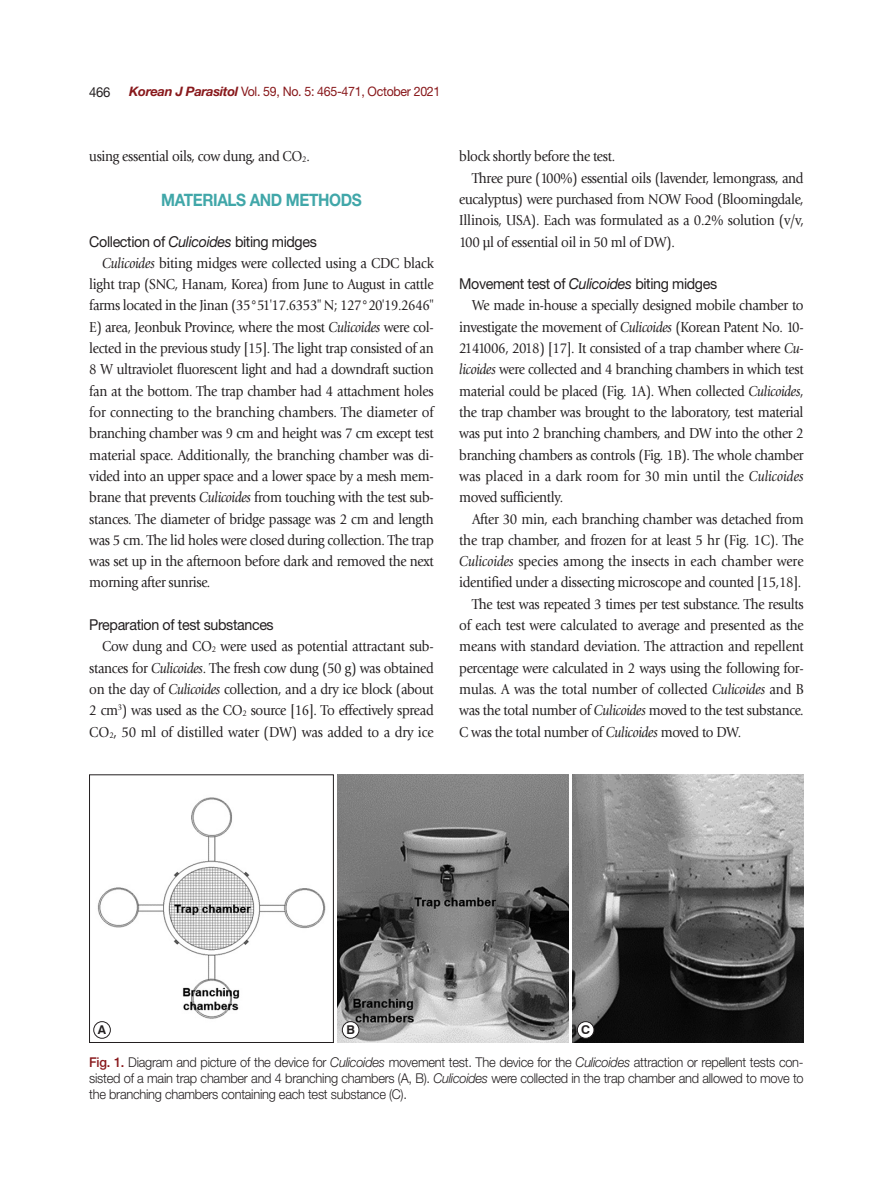
<style>
.page{position:relative;width:893px;height:1191px;background:#fff}
.page>*{position:absolute;margin:0;border:0;box-sizing:border-box;transform-origin:0 0}
.본문_대제목{font:700 17.1px "Helvetica Neue LT Std";letter-spacing:-.025em;color:#41a7a9;scale:.9 1}
.본문{font:15px/21.3px "Giovanni Std";letter-spacing:-.025em;color:#231f20;text-align:justify;scale:.9 1}
.본문_중제목{font:15px "Helvetica Neue LT Std";letter-spacing:-.025em;color:#231f20;scale:.95 1}
.하시라{font:13.8px "Helvetica Neue LT Std";color:#231f20;scale:.95 1}
.표_제목__그림_설명{font:300 13.5px/16.2px "Helvetica Neue LT Std";letter-spacing:-.02em;color:#231f20;text-align:justify;scale:.95 1}
.하시라-2{font:13.05px "Helvetica Neue LT Std";letter-spacing:-.025em;color:#88181b;scale:.95 1}
.t1{font:700 12.15px "Swiss 721 BT";color:#231f20}
.s1{font-weight:700;font-style:italic}
.s2{font-size:8.7px}
.s3{font-style:italic}
.s4{font-family:"Minion Pro"}
.s5{font-weight:500;color:#88181b}
</style>
<div class="page">
<img style="left:93px;top:797px;width:233px;height:242px">
<div style="left:89px;top:774px;width:245px;height:268px;border:1px solid #231f20"></div>
<img style="left:338px;top:774px;width:231px;height:268px">
<img style="left:573px;top:774px;width:231px;height:268px">
<div style="left:94px;top:1021px;width:16px;height:17px;background:#fff;border-radius:50%"></div>
<div style="left:94px;top:1021px;width:17px;height:17px;border:1px solid #231f20;border-radius:50%"></div>
<div style="left:342px;top:1021px;width:17px;height:17px;background:#fff;border-radius:50%"></div>
<div style="left:342px;top:1021px;width:17px;height:17px;border:1px solid #231f20;border-radius:50%"></div>
<div style="left:577px;top:1021px;width:17px;height:17px;background:#fff;border-radius:50%"></div>
<div style="left:577px;top:1021px;width:17px;height:17px;border:1px solid #231f20;border-radius:50%"></div>
<p class="하시라" style="left:89px;top:83px;width:24px">466</p>
<p class="하시라-2" style="left:129px;top:84px;width:329px"><span class="s1">Korean J Parasitol</span> Vol. 59, No. 5: 465-471, October 2021</p>
<p class="본문" style="left:89px;top:146px;width:247px">using essential oils, cow dung, and CO<span class="s2">2</span>.</p>
<p class="본문_대제목" style="left:161px;top:189px;width:224px">MATERIALS AND METHODS</p>
<p class="본문_중제목" style="left:89px;top:232px;width:241px">Collection of <span class="s3">Culicoides</span> biting midges</p>
<p class="본문" style="left:89px;top:252px;width:384px;text-indent:13px"><span class="s3">Culicoides</span> biting midges were collected using a CDC black light trap (SNC, Hanam, Korea) from June to August in cattle farms located in the Jinan (35°51<span class="s4">'</span>17.6353<span class="s4">"</span> N; 127°20<span class="s4">'</span>19.2646<span class="s4">" </span>E) area, Jeonbuk Province, where the most <span class="s3">Culicoides</span> were col&shy;lected in the previous study [15]. The light trap consisted of an 8 W ultraviolet fluorescent light and had a downdraft suction fan at the bottom. The trap chamber had 4 attachment holes for connecting to the branching chambers. The diameter of branching chamber was 9 cm and height was 7 cm except test material space. Additionally, the branching chamber was di&shy;vided into an upper space and a lower space by a mesh mem&shy;brane that prevents <span class="s3">Culicoides</span> from touching with the test sub&shy;stances. The diameter of bridge passage was 2 cm and length was 5 cm. The lid holes were closed during collection. The trap was set up in the afternoon before dark and removed the next morning after sunrise.</p>
<p class="본문_중제목" style="left:89px;top:616px;width:196px">Preparation of test substances</p>
<p class="본문" style="left:89px;top:636px;width:384px;text-indent:13px">Cow dung and CO<span class="s2">2</span> were used as potential attractant sub&shy;stances for <span class="s3">Culicoides</span>. The fresh cow dung (50 g) was obtained on the day of <span class="s3">Culicoides</span> collection, and a dry ice block (about 2 cm<sup>3</sup>) was used as the CO<span class="s2">2</span> source [16]. To effectively spread CO<span class="s2">2</span>, 50 ml of distilled water (DW) was added to a dry ice</p>
<p class="본문" style="left:459px;top:146px;width:175px">block shortly before the test.</p>
<p class="본문" style="left:459px;top:167px;width:384px;text-indent:13px">Three pure (100%) essential oils (lavender, lemongrass, and eucalyptus) were purchased from NOW Food (Bloomingdale, Illinois, USA). Each was formulated as a 0.2% solution (v/v, 100 µl of essential oil in 50 ml of DW).</p>
<p class="본문_중제목" style="left:459px;top:275px;width:273px">Movement test of <span class="s3">Culicoides</span> biting midges</p>
<p class="본문" style="left:459px;top:295px;width:384px;text-indent:13px">We made in-house a specially designed mobile chamber to investigate the movement of <span class="s3">Culicoides</span> (Korean Patent No. 10- 2141006, 2018) [17]. It consisted of a trap chamber where <span class="s3">Cu&shy;licoides</span> were collected and 4 branching chambers in which test material could be placed (Fig. 1A). When collected <span class="s3">Culicoides</span>, the trap chamber was brought to the laboratory, test material was put into 2 branching chambers, and DW into the other 2 branching chambers as controls (Fig. 1B). The whole chamber was placed in a dark room for 30 min until the <span class="s3">Culicoides </span>moved sufficiently.</p>
<p class="본문" style="left:459px;top:508px;width:384px;text-indent:13px">After 30 min, each branching chamber was detached from the trap chamber, and frozen for at least 5 hr (Fig. 1C). The <span class="s3">Culicoides</span> species among the insects in each chamber were identified under a dissecting microscope and counted [15,18].</p>
<p class="본문" style="left:459px;top:593px;width:384px;text-indent:13px">The test was repeated 3 times per test substance. The results of each test were calculated to average and presented as the means with standard deviation. The attraction and repellent percentage were calculated in 2 ways using the following for&shy;mulas. A was the total number of collected <span class="s3">Culicoides</span> and B was the total number of <span class="s3">Culicoides</span> moved to the test substance.<br>C was the total number of <span class="s3">Culicoides</span> moved to DW.</p>
<p class="t1" style="left:98px;top:1022px;width:10px">A</p>
<p class="t1" style="left:346px;top:1022px;width:10px">B</p>
<p class="t1" style="left:581px;top:1022px;width:10px">C</p>
<p class="표_제목__그림_설명" style="left:89px;top:1053px;width:753px"><span class="s5">Fig. 1.</span> Diagram and picture of the device for <span class="s3">Culicoides</span> movement test. The device for the <span class="s3">Culicoides</span> attraction or repellent tests con&shy;sisted of a main trap chamber and 4 branching chambers (A, B). <span class="s3">Culicoides</span> were collected in the trap chamber and allowed to move to the branching chambers containing each test substance (C).</p>
</div>
